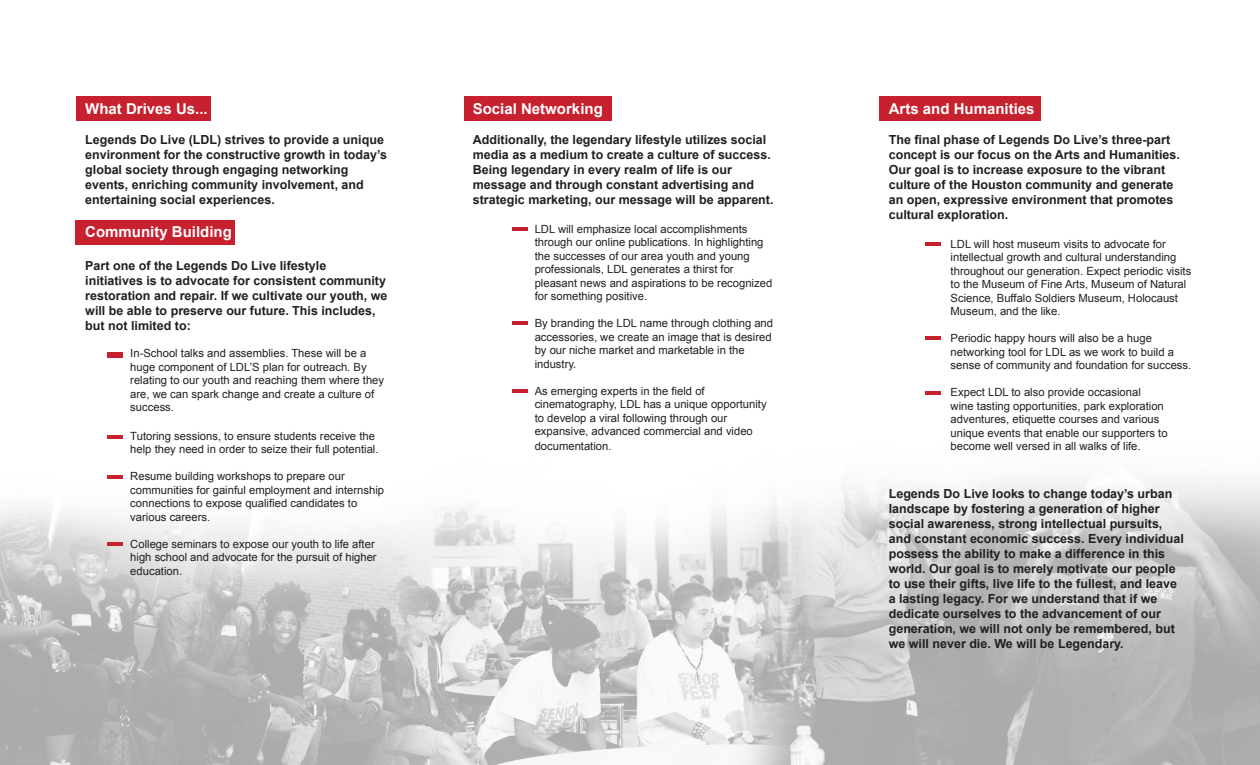
<style>
.page{position:relative;width:1260px;height:765px;background:#fff}
.page>*{position:absolute;margin:0;border:0;box-sizing:border-box;transform-origin:0 0}
.t1{font:700 15px "Arial";color:#fff}
.t2{font:700 12.5px/15px "Arial";color:#231f20}
.t3{font:11.25px/13.5px "Arial";color:#231f20}
</style>
<div class="page">
<img style="left:0;top:220px;width:1260px;height:545px">
<div style="left:76px;top:96px;width:135px;height:25px;background:#c7202e"></div>
<div style="left:464px;top:96px;width:148px;height:25px;background:#c7202e"></div>
<div style="left:879px;top:96px;width:162px;height:25px;background:#c7202e"></div>
<div style="left:76px;top:220px;width:159px;height:24px;background:#c7202e"></div>
<hr style="left:107px;top:353px;width:15px;height:3px;background:#c7202e">
<hr style="left:107px;top:354px;width:15px;height:3px;background:#c7202e">
<hr style="left:107px;top:435px;width:15px;height:4px;background:#c7202e">
<hr style="left:107px;top:475px;width:15px;height:4px;background:#c7202e">
<hr style="left:107px;top:543px;width:15px;height:3px;background:#c7202e">
<hr style="left:512px;top:228px;width:16px;height:3px;background:#c7202e">
<hr style="left:926px;top:243px;width:15px;height:3px;background:#c7202e">
<hr style="left:926px;top:337px;width:15px;height:3px;background:#c7202e">
<hr style="left:926px;top:392px;width:15px;height:3px;background:#c7202e">
<hr style="left:512px;top:322px;width:16px;height:3px;background:#c7202e">
<hr style="left:512px;top:389px;width:16px;height:3px;background:#c7202e">
<p class="t1" style="left:85px;top:99px;width:124px">What Drives Us...</p>
<p class="t2" style="left:85px;top:133px;width:303px">Legends Do Live (LDL) strives to provide a unique environment for the constructive growth in today’s global society through engaging networking events, enriching community involvement, and entertaining social experiences.</p>
<p class="t1" style="left:85px;top:222px;width:148px">Community Building</p>
<p class="t2" style="left:85px;top:259px;width:304px">Part one of the Legends Do Live lifestyle<br>initiatives is to advocate for consistent community restoration and repair. If we cultivate our youth, we will be able to preserve our future. This includes, but not limited to:</p>
<p class="t3" style="left:130px;top:347px;width:255px">In-School talks and assemblies. These will be a huge component of LDL’S plan for outreach. By relating to our youth and reaching them where they are, we can spark change and create a culture of success.</p>
<p class="t3" style="left:130px;top:429px;width:250px">Tutoring sessions, to ensure students receive the help they need in order to seize their full potential.</p>
<p class="t3" style="left:130px;top:470px;width:255px">Resume building workshops to prepare our communities for gainful employment and internship connections to expose qualified candidates to various careers.</p>
<p class="t3" style="left:130px;top:537px;width:248px">College seminars to expose our youth to life after high school and advocate for the pursuit of higher education.</p>
<p class="t1" style="left:473px;top:99px;width:132px">Social Networking</p>
<p class="t2" style="left:473px;top:133px;width:302px">Additionally, the legendary lifestyle utilizes social media as a medium to create a culture of success.<br>Being legendary in every realm of life is our message and through constant advertising and strategic marketing, our message will be apparent.</p>
<p class="t3" style="left:535px;top:222px;width:239px">LDL will emphasize local accomplishments through our online publications. In highlighting the successes of our area youth and young professionals, LDL generates a thirst for pleasant news and aspirations to be recognized for something positive.</p>
<p class="t3" style="left:535px;top:317px;width:240px">By branding the LDL name through clothing and accessories, we create an image that is desired by our niche market and marketable in the industry.</p>
<p class="t3" style="left:535px;top:384px;width:234px">As emerging experts in the field of cinematography, LDL has a unique opportunity to develop a viral following through our expansive, advanced commercial and video</p>
<p class="t3" style="left:535px;top:440px;width:78px">documentation.</p>
<p class="t1" style="left:889px;top:99px;width:147px">Arts and Humanities</p>
<p class="t2" style="left:889px;top:133px;width:293px">The final phase of Legends Do Live’s three-part concept is our focus on the Arts and Humanities.<br>Our goal is to increase exposure to the vibrant culture of the Houston community and generate an open, expressive environment that promotes cultural exploration.</p>
<p class="t3" style="left:951px;top:237px;width:242px">LDL will host museum visits to advocate for intellectual growth and cultural understanding throughout our generation. Expect periodic visits to the Museum of Fine Arts, Museum of Natural Science, Buffalo Soldiers Museum, Holocaust Museum, and the like.</p>
<p class="t3" style="left:951px;top:332px;width:242px">Periodic happy hours will also be a huge networking tool for LDL as we work to build a sense of community and foundation for success.</p>
<p class="t3" style="left:951px;top:386px;width:219px">Expect LDL to also provide occasional<br>wine tasting opportunities, park exploration adventures, etiquette courses and various unique events that enable our supporters to become well versed in all walks of life.</p>
<p class="t2" style="left:889px;top:487px;width:297px">Legends Do Live looks to change today’s urban landscape by fostering a generation of higher social awareness, strong intellectual pursuits, and constant economic success. Every individual possess the ability to make a difference in this world. Our goal is to merely motivate our people to use their gifts, live life to the fullest, and leave a lasting legacy. For we understand that if we dedicate ourselves to the advancement of our generation, we will not only be remembered, but we will never die. We will be Legendary.</p>
</div>
